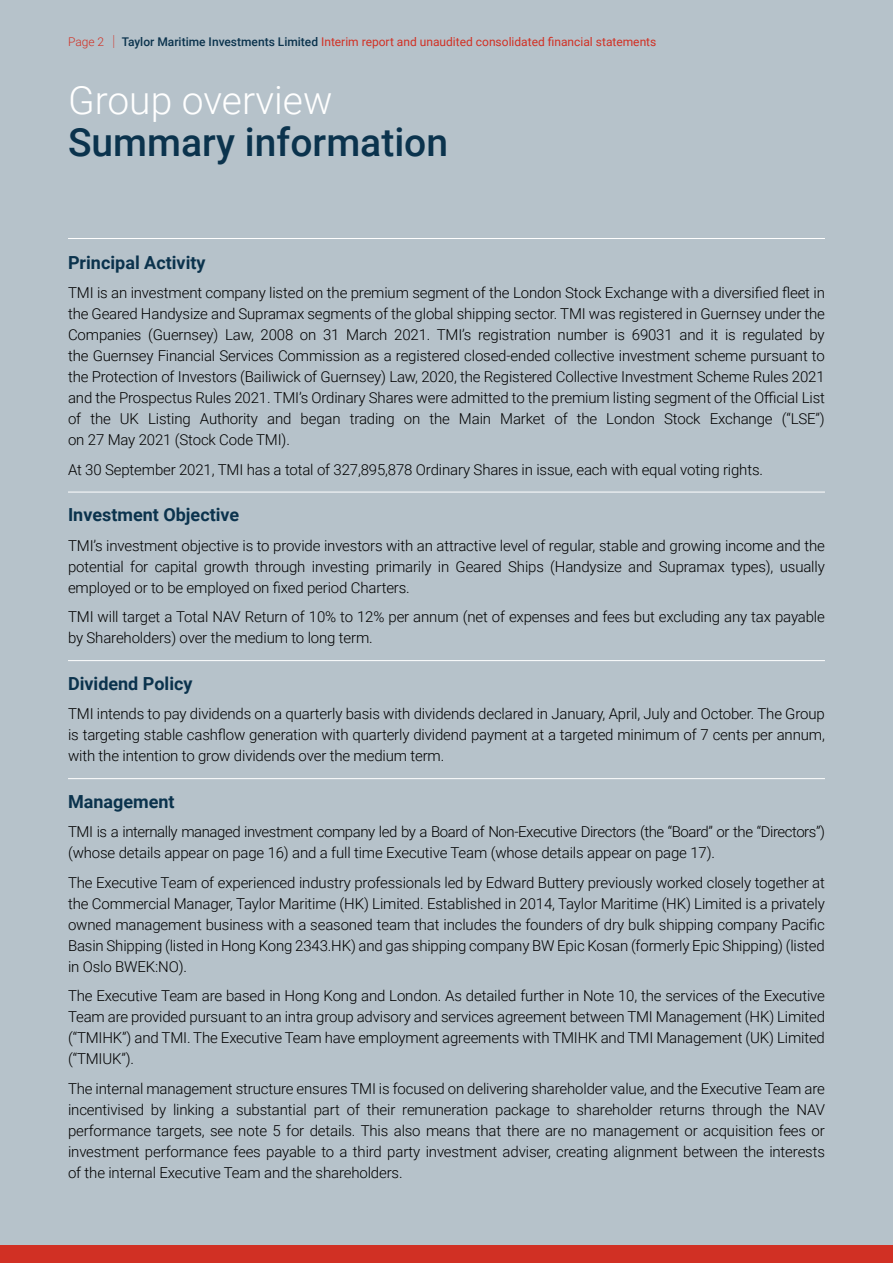
<style>
.page{position:relative;width:893px;height:1263px;background:#b6c2ca}
.page>*{position:absolute;margin:0;border:0;box-sizing:border-box;transform-origin:0 0}
.t1{font:500 39px/42px "Roboto";color:#0b334d}
.t2{font:700 18px "Roboto";color:#0b334d}
.t3{font:300 15px/21px "Roboto";letter-spacing:-.01em;color:#000;text-align:justify}
.t4{font:300 15px/21px "Roboto";letter-spacing:-.03em;color:#000}
.t5{font:12px "Roboto";color:#d13024}
.s1{font-weight:300}
.s2{font-weight:100;font-size:18px}
.s3{font-weight:500;color:#0b334d}
.s4{font-weight:300;color:#fff}
</style>
<div class="page">
<hr style="left:68px;top:238px;width:757px;height:1px;background:#fff">
<hr style="left:68px;top:492px;width:757px;height:1px;background:#fff">
<hr style="left:68px;top:660px;width:757px;height:1px;background:#fff">
<hr style="left:68px;top:778px;width:757px;height:1px;background:#fff">
<div style="left:0;top:1246px;width:893px;height:17px;background:#d13024"></div>
<p class="t5" style="left:68px;top:34px;width:590px"><span class="s1">Page 2</span> <span class="s2">I</span> <span class="s3">Taylor Maritime Investments Limited</span> Interim report and unaudited consolidated financial statements</p>
<p class="t1" style="left:68px;top:78px;width:382px"><span class="s4">Group overview<br></span>Summary information</p>
<p class="t2" style="left:68px;top:250px;width:139px">Principal Activity</p>
<p class="t3" style="left:68px;top:282px;width:758px">TMI is an investment company listed on the premium segment of the London Stock Exchange with a diversified fleet in the Geared Handysize and Supramax segments of the global shipping sector. TMI was registered in Guernsey under the Companies (Guernsey) Law, 2008 on 31 March 2021. TMI’s registration number is 69031 and it is regulated by the Guernsey Financial Services Commission as a registered closed-ended collective investment scheme pursuant to the Protection of Investors (Bailiwick of Guernsey) Law, 2020, the Registered Collective Investment Scheme Rules 2021 and the Prospectus Rules 2021. TMI’s Ordinary Shares were admitted to the premium listing segment of the Official List of the UK Listing Authority and began trading on the Main Market of the London Stock Exchange (“LSE”) on 27 May 2021 (Stock Code TMI).</p>
<p class="t3" style="left:68px;top:458px;width:696px">At 30 September 2021, TMI has a total of 327,895,878 Ordinary Shares in issue, each with equal voting rights.</p>
<p class="t2" style="left:68px;top:502px;width:173px">Investment Objective</p>
<p class="t3" style="left:68px;top:534px;width:758px">TMI’s investment objective is to provide investors with an attractive level of regular, stable and growing income and the potential for capital growth through investing primarily in Geared Ships (Handysize and Supramax types), usually employed or to be employed on fixed period Charters.</p>
<p class="t3" style="left:68px;top:606px;width:758px">TMI will target a Total NAV Return of 10% to 12% per annum (net of expenses and fees but excluding any tax payable by Shareholders) over the medium to long term.</p>
<p class="t2" style="left:68px;top:671px;width:126px">Dividend Policy</p>
<p class="t3" style="left:68px;top:703px;width:758px">TMI intends to pay dividends on a quarterly basis with dividends declared in January, April, July and October. The Group is targeting stable cashflow generation with quarterly dividend payment at a targeted minimum of 7 cents per annum, with the intention to grow dividends over the medium term.</p>
<p class="t2" style="left:68px;top:789px;width:108px">Management</p>
<p class="t4" style="left:68px;top:821px;width:758px">TMI is a internally managed investment company led by a Board of Non-Executive Directors (the “Board” or the “Directors”) (whose details appear on page 16) and a full time Executive Team (whose details appear on page 17).</p>
<p class="t3" style="left:68px;top:871px;width:758px">The Executive Team of experienced industry professionals led by Edward Buttery previously worked closely together at the Commercial Manager, Taylor Maritime (HK) Limited. Established in 2014, Taylor Maritime (HK) Limited is a privately owned management business with a seasoned team that includes the founders of dry bulk shipping company Pacific Basin Shipping (listed in Hong Kong 2343.HK) and gas shipping company BW Epic Kosan (formerly Epic Shipping) (listed in Oslo BWEK:NO).</p>
<p class="t3" style="left:68px;top:985px;width:758px">The Executive Team are based in Hong Kong and London. As detailed further in Note 10, the services of the Executive Team are provided pursuant to an intra group advisory and services agreement between TMI Management (HK) Limited (“TMIHK”) and TMI. The Executive Team have employment agreements with TMIHK and TMI Management (UK) Limited (“TMIUK”).</p>
<p class="t3" style="left:68px;top:1077px;width:758px">The internal management structure ensures TMI is focused on delivering shareholder value, and the Executive Team are incentivised by linking a substantial part of their remuneration package to shareholder returns through the NAV performance targets, see note 5 for details. This also means that there are no management or acquisition fees or investment performance fees payable to a third party investment adviser, creating alignment between the interests of the internal Executive Team and the shareholders.</p>
</div>
